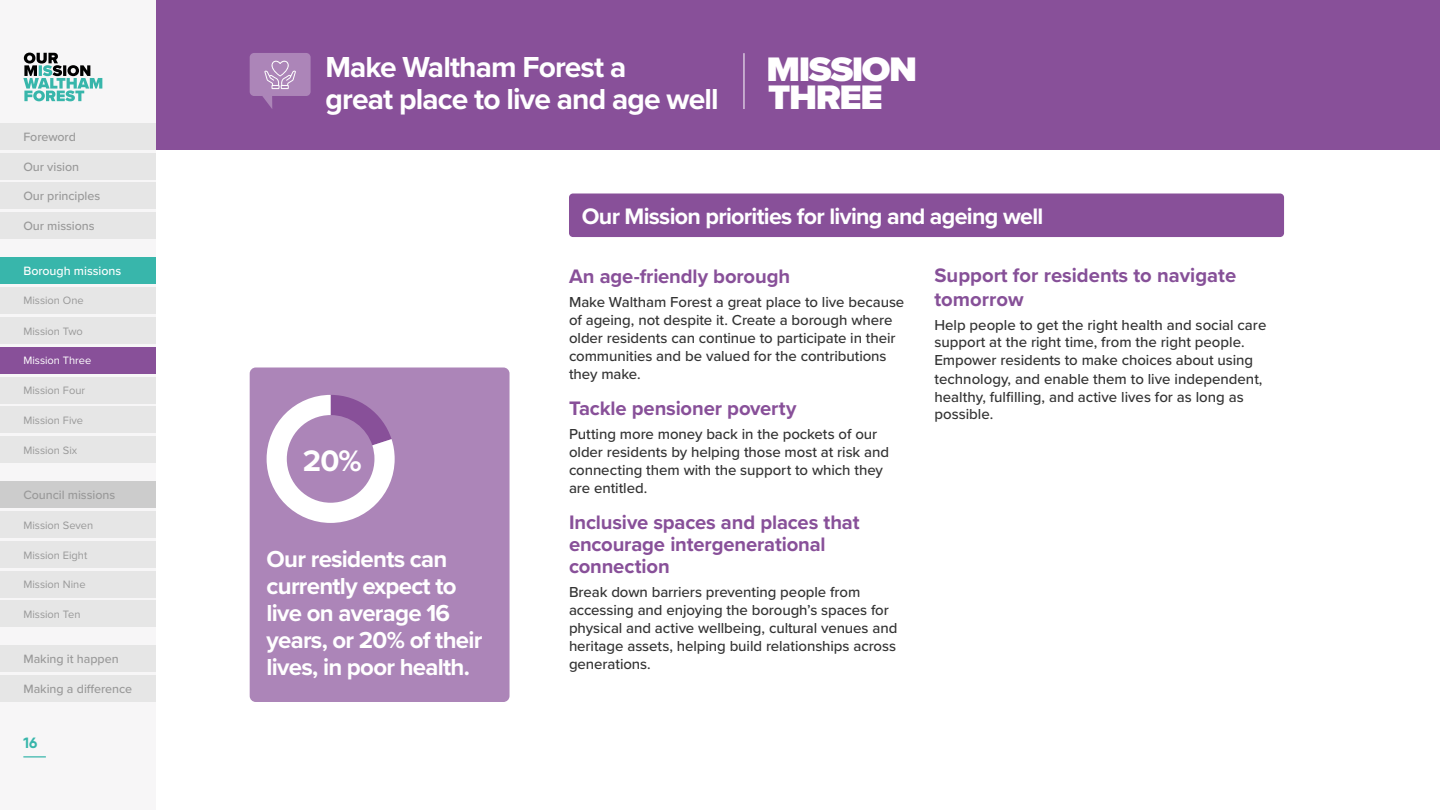
<style>
.page{position:relative;width:1440px;height:810px;background:#fff}
.page>*{position:absolute;margin:0;border:0;box-sizing:border-box;transform-origin:0 0}
.t1{font:900 35.25px/28.1px "Proxima Nova";letter-spacing:-.04em;color:#fff;scale:1.06 1}
.t2{font:700 30.75px "Proxima Nova";color:#fff}
.t3{font:700 30px/32.2px "Proxima Nova";letter-spacing:-.03em;color:#fff}
.t4{font:700 24px/27px "Proxima Nova";letter-spacing:-.03em;color:#fff}
.t5{font:700 23.25px "Proxima Nova";letter-spacing:-.03em;color:#fff}
.t6{font:700 20.25px/21.8px "Proxima Nova";letter-spacing:-.01em;color:#885099}
.t7{font:700 20.25px/24.3px "Proxima Nova";color:#865098}
.t8{font:500 15px/18px "Proxima Nova";letter-spacing:-.005em;color:#333}
.t9{font:700 14.85px "Qanelas";color:#38b6ab}
.t10{font:500 12.45px "Proxima Nova";letter-spacing:-.005em;color:#999}
.t11{font:500 12.45px "Proxima Nova";letter-spacing:-.005em;color:#fff}
.t12{font:11.1px "Proxima Nova";color:#999}
.t13{font:11.1px "Proxima Nova";color:#fff}
</style>
<div class="page">
<div style="left:569px;top:194px;width:715px;height:43px;background:#885099;border-radius:4px"></div>
<div style="left:250px;top:368px;width:260px;height:334px;background:#ac85b8;border-radius:6px"></div>
<svg style="left:267px;top:395px;width:128px;height:128px"></svg>
<div style="left:0;top:0;width:1440px;height:150px;background:#885099"></div>
<div style="left:0;top:0;width:155px;height:810px;background:#f7f6f7"></div>
<svg style="left:23px;top:756px;width:23px;height:1px"></svg>
<div style="left:0;top:645px;width:155px;height:27px;background:#e6e6e6"></div>
<div style="left:0;top:675px;width:155px;height:27px;background:#e6e6e6"></div>
<div style="left:0;top:123px;width:155px;height:27px;background:#e6e6e6"></div>
<div style="left:0;top:153px;width:155px;height:27px;background:#e6e6e6"></div>
<div style="left:0;top:182px;width:155px;height:27px;background:#e6e6e6"></div>
<div style="left:0;top:212px;width:155px;height:27px;background:#e6e6e6"></div>
<div style="left:0;top:481px;width:155px;height:27px;background:#ccc"></div>
<div style="left:0;top:511px;width:155px;height:27px;background:#e6e6e6"></div>
<div style="left:0;top:541px;width:155px;height:27px;background:#e6e6e6"></div>
<div style="left:0;top:571px;width:155px;height:27px;background:#e6e6e6"></div>
<div style="left:0;top:600px;width:155px;height:27px;background:#e6e6e6"></div>
<div style="left:0;top:257px;width:155px;height:27px;background:#38b6ab"></div>
<div style="left:0;top:287px;width:155px;height:27px;background:#e6e6e6"></div>
<div style="left:0;top:317px;width:155px;height:27px;background:#e6e6e6"></div>
<div style="left:0;top:347px;width:155px;height:27px;background:#885099"></div>
<div style="left:0;top:377px;width:155px;height:27px;background:#e6e6e6"></div>
<div style="left:0;top:406px;width:155px;height:27px;background:#e6e6e6"></div>
<div style="left:0;top:436px;width:155px;height:27px;background:#e6e6e6"></div>
<svg style="left:23px;top:53px;width:79px;height:48px"></svg>
<hr style="left:744px;top:53px;width:1px;height:56px;background:#fff">
<div style="left:250px;top:53px;width:61px;height:43px;background:#ac85b8;border-radius:4px"></div>
<svg style="left:262px;top:60px;width:34px;height:49px"></svg>
<p class="t10" style="left:23px;top:127px;width:54px">Foreword</p>
<p class="t10" style="left:23px;top:158px;width:57px">Our vision</p>
<p class="t10" style="left:23px;top:187px;width:78px">Our principles</p>
<p class="t10" style="left:23px;top:217px;width:73px">Our missions</p>
<p class="t11" style="left:23px;top:261px;width:99px">Borough missions</p>
<p class="t12" style="left:23px;top:292px;width:62px">Mission One</p>
<p class="t12" style="left:23px;top:323px;width:61px">Mission Two</p>
<p class="t13" style="left:23px;top:352px;width:69px">Mission Three</p>
<p class="t12" style="left:23px;top:382px;width:63px">Mission Four</p>
<p class="t12" style="left:23px;top:412px;width:61px">Mission Five</p>
<p class="t12" style="left:23px;top:442px;width:55px">Mission Six</p>
<p class="t10" style="left:23px;top:486px;width:93px">Council missions</p>
<p class="t12" style="left:23px;top:517px;width:71px">Mission Seven</p>
<p class="t12" style="left:23px;top:547px;width:65px">Mission Eight</p>
<p class="t12" style="left:23px;top:577px;width:64px">Mission Nine</p>
<p class="t12" style="left:23px;top:606px;width:59px">Mission Ten</p>
<p class="t10" style="left:23px;top:650px;width:97px">Making it happen</p>
<p class="t10" style="left:23px;top:680px;width:110px">Making a difference</p>
<p class="t9" style="left:23px;top:733px;width:15px">16</p>
<h3 class="t3" style="left:326px;top:50px;width:395px">Make Waltham Forest a<br>great place to live and age well</h3>
<h1 class="t1" style="left:767px;top:55px;width:144px">MISSION<br>THREE</h1>
<h2 class="t2" style="left:303px;top:438px;width:60px">20%</h2>
<h3 class="t4" style="left:267px;top:545px;width:217px">Our residents can currently expect to live on average 16 years, or 20% of their lives, in poor health.</h3>
<h3 class="t5" style="left:582px;top:199px;width:463px">Our Mission priorities for living and ageing well</h3>
<h3 class="t6" style="left:569px;top:264px;width:223px">An age-friendly borough</h3>
<p class="t8" style="left:569px;top:292px;width:337px">Make Waltham Forest a great place to live because of ageing, not despite it. Create a borough where older residents can continue to participate in their communities and be valued for the contributions they make.</p>
<h3 class="t6" style="left:569px;top:396px;width:229px">Tackle pensioner poverty</h3>
<p class="t8" style="left:569px;top:424px;width:322px">Putting more money back in the pockets of our older residents by helping those most at risk and connecting them with the support to which they are entitled.</p>
<h3 class="t6" style="left:569px;top:511px;width:292px">Inclusive spaces and places that encourage intergenerational connection</h3>
<p class="t8" style="left:569px;top:582px;width:330px">Break down barriers preventing people from accessing and enjoying the borough’s spaces for physical and active wellbeing, cultural venues and heritage assets, helping build relationships across generations.</p>
<h3 class="t7" style="left:934px;top:263px;width:303px">Support for residents to navigate tomorrow</h3>
<p class="t8" style="left:934px;top:315px;width:333px">Help people to get the right health and social care support at the right time, from the right people.<br>Empower residents to make choices about using technology, and enable them to live independent, healthy, fulfilling, and active lives for as long as possible.</p>
</div>
